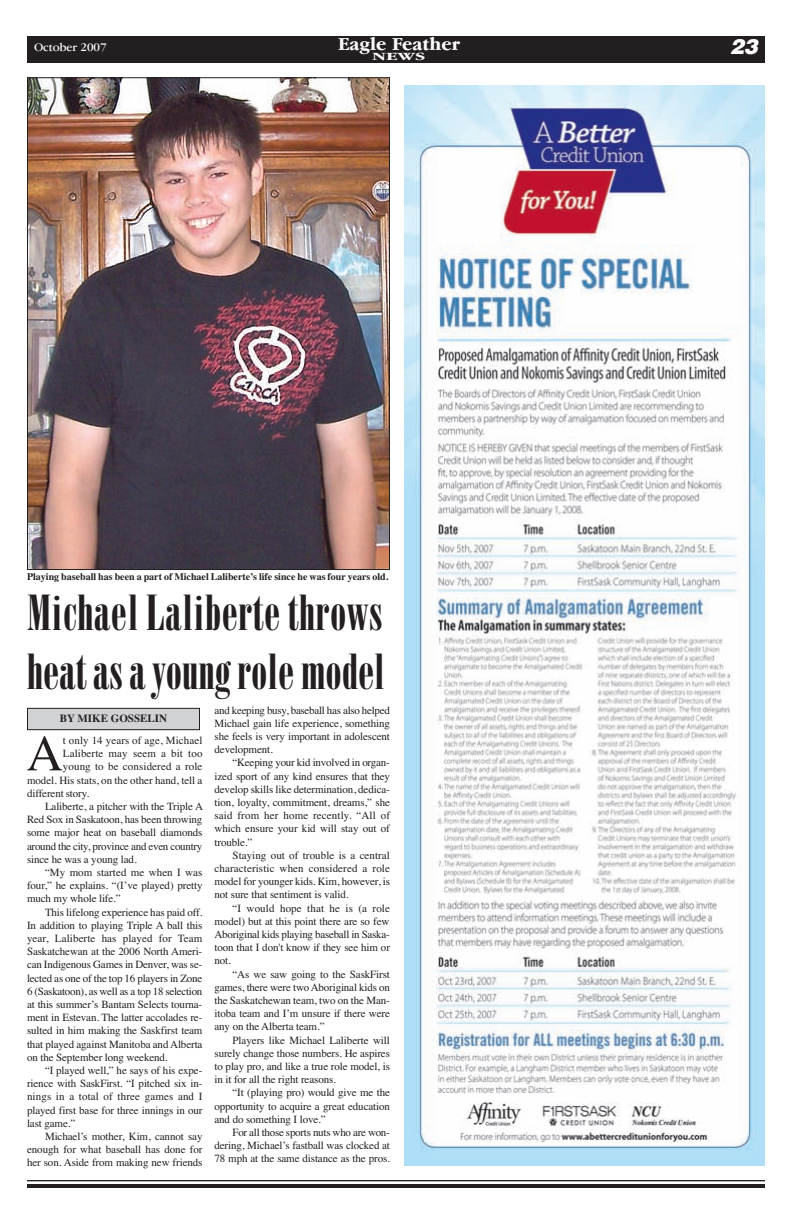
<style>
.page{position:relative;width:792px;height:1224px;background:#fff}
.page>*{position:absolute;margin:0;border:0;box-sizing:border-box;transform-origin:0 0}
.t1{font:50.8px "Times";color:#231f20}
.t2{font:49px/58.8px "Bodoni Poster Compressed";letter-spacing:.01em;color:#231f20}
.t3{font:italic 900 21px "Helvetica";color:#fff}
.t4{font:700 19px "Garamond IT Cby BT";color:#fff}
.t5{font:12px "Garamond IT Cby BT";color:#fff}
.t6{font:700 11.4px "Garamond IT Cby BT";color:#fff;scale:1.67 1}
.t7{font:11px/13.2px "Times";letter-spacing:-.01em;color:#231f20;text-align:justify}
.t8{font:11px "Times";letter-spacing:.01em;color:#231f20}
.t9{font:700 11px "Times";color:#231f20}
.t10{font:700 10px "Times";color:#231f20}
</style>
<div class="page">
<div style="left:27px;top:36px;width:738px;height:27px;background:#231f20"></div>
<hr style="left:27px;top:1180px;width:738px;height:1px;background:#231f20">
<hr style="left:27px;top:1184px;width:738px;height:4px;background:#231f20">
<img style="left:405px;top:86px;width:360px;height:1080px">
<img style="left:29px;top:79px;width:359px;height:489px">
<div style="left:28px;top:708px;width:172px;height:22px;background:#d1d2d4"></div>
<div style="left:27px;top:708px;width:173px;height:22px;border:1px solid #231f20"></div>
<p class="t5" style="left:34px;top:43px;width:74px">October 2007</p>
<h3 class="t4" style="left:338px;top:39px;width:123px">Eagle Feather</h3>
<p class="t6" style="left:372px;top:53px;width:33px">NEWS</p>
<p class="t10" style="left:27px;top:571px;width:363px">Playing baseball has been a part of Michael Laliberte’s life since he was four years old.</p>
<h2 class="t2" style="left:27px;top:588px;width:360px">Michael Laliberte throws heat as a young role model</h2>
<p class="t9" style="left:60px;top:712px;width:109px">BY MIKE GOSSELIN</p>
<p class="t7" style="left:215px;top:703px;width:177px">and keeping busy, baseball has also helped Michael gain life experience, something she feels is very important in adolescent development.</p>
<p class="t7" style="left:215px;top:756px;width:177px;text-indent:18px">“Keeping your kid involved in organ&shy;ized sport of any kind ensures that they develop skills like determination, dedica&shy;tion, loyalty, commitment, dreams,” she said from her home recently. “All of which ensure your kid will stay out of trouble.”</p>
<p class="t7" style="left:215px;top:848px;width:177px;text-indent:18px">Staying out of trouble is a central characteristic when considered a role model for younger kids. Kim, however, is not sure that sentiment is valid.</p>
<p class="t7" style="left:215px;top:901px;width:177px;text-indent:18px">“I would hope that he is (a role model) but at this point there are so few Aboriginal kids playing baseball in Saska&shy;toon that I don't know if they see him or not.</p>
<p class="t7" style="left:214px;top:967px;width:177px;text-indent:18px">“As we saw going to the SaskFirst games, there were two Aboriginal kids on the Saskatchewan team, two on the Man&shy;itoba team and I’m unsure if there were any on the Alberta team.”</p>
<p class="t7" style="left:214px;top:1033px;width:177px;text-indent:18px">Players like Michael Laliberte will surely change those numbers. He aspires to play pro, and like a true role model, is in it for all the right reasons.</p>
<p class="t7" style="left:214px;top:1086px;width:177px;text-indent:18px">“It (playing pro) would give me the opportunity to acquire a great education and do something I love.”</p>
<p class="t7" style="left:214px;top:1126px;width:177px;text-indent:18px">For all those sports nuts who are won&shy;dering, Michael’s fastball was clocked at 78 mph at the same distance as the pros.</p>
<h1 class="t1" style="left:26px;top:723px;width:38px">A</h1>
<p class="t8" style="left:63px;top:734px;width:141px">t only 14 years of age, Michael</p>
<p class="t8" style="left:63px;top:747px;width:141px">Laliberte may seem a bit too</p>
<p class="t8" style="left:63px;top:760px;width:141px">young to be considered a role</p>
<p class="t7" style="left:27px;top:773px;width:177px">model. His stats, on the other hand, tell a</p>
<p class="t7" style="left:27px;top:786px;width:64px">different story.</p>
<p class="t7" style="left:45px;top:800px;width:160px">Laliberte, a pitcher with the Triple A</p>
<p class="t7" style="left:27px;top:813px;width:177px">Red Sox in Saskatoon, has been throwing</p>
<p class="t7" style="left:27px;top:826px;width:177px">some major heat on baseball diamonds</p>
<p class="t7" style="left:27px;top:839px;width:177px">around the city, province and even country</p>
<p class="t7" style="left:27px;top:852px;width:111px">since he was a young lad.</p>
<p class="t7" style="left:45px;top:866px;width:159px">“My mom started me when I was</p>
<p class="t7" style="left:27px;top:879px;width:177px">four,” he explains. “(I’ve played) pretty</p>
<p class="t7" style="left:27px;top:892px;width:95px">much my whole life.”</p>
<p class="t7" style="left:45px;top:905px;width:159px">This lifelong experience has paid off.</p>
<p class="t7" style="left:27px;top:918px;width:177px">In addition to playing Triple A ball this</p>
<p class="t8" style="left:27px;top:932px;width:177px">year, Laliberte has played for Team</p>
<p class="t7" style="left:27px;top:945px;width:177px">Saskatchewan at the 2006 North Ameri-</p>
<p class="t7" style="left:27px;top:958px;width:177px">can Indigenous Games in Denver, was se-</p>
<p class="t7" style="left:27px;top:971px;width:177px">lected as one of the top 16 players in Zone</p>
<p class="t7" style="left:27px;top:984px;width:177px">6 (Saskatoon), as well as a top 18 selection</p>
<p class="t7" style="left:27px;top:998px;width:177px">at this summer’s Bantam Selects tourna-</p>
<p class="t7" style="left:27px;top:1011px;width:177px">ment in Estevan. The latter accolades re-</p>
<p class="t7" style="left:27px;top:1024px;width:177px">sulted in him making the Saskfirst team</p>
<p class="t7" style="left:27px;top:1037px;width:177px">that played against Manitoba and Alberta</p>
<p class="t7" style="left:27px;top:1050px;width:142px">on the September long weekend.</p>
<p class="t7" style="left:45px;top:1064px;width:159px">“I played well,” he says of his expe-</p>
<p class="t7" style="left:27px;top:1077px;width:177px">rience with SaskFirst. “I pitched six in-</p>
<p class="t8" style="left:27px;top:1090px;width:177px">nings in a total of three games and I</p>
<p class="t7" style="left:27px;top:1103px;width:177px">played first base for three innings in our</p>
<p class="t7" style="left:27px;top:1116px;width:50px">last game.”</p>
<p class="t7" style="left:45px;top:1130px;width:159px">Michael’s mother, Kim, cannot say</p>
<p class="t7" style="left:27px;top:1143px;width:177px">enough for what baseball has done for</p>
<p class="t7" style="left:27px;top:1156px;width:177px">her son. Aside from making new friends</p>
<h3 class="t3" style="left:730px;top:34px;width:30px">23</h3>
</div>
